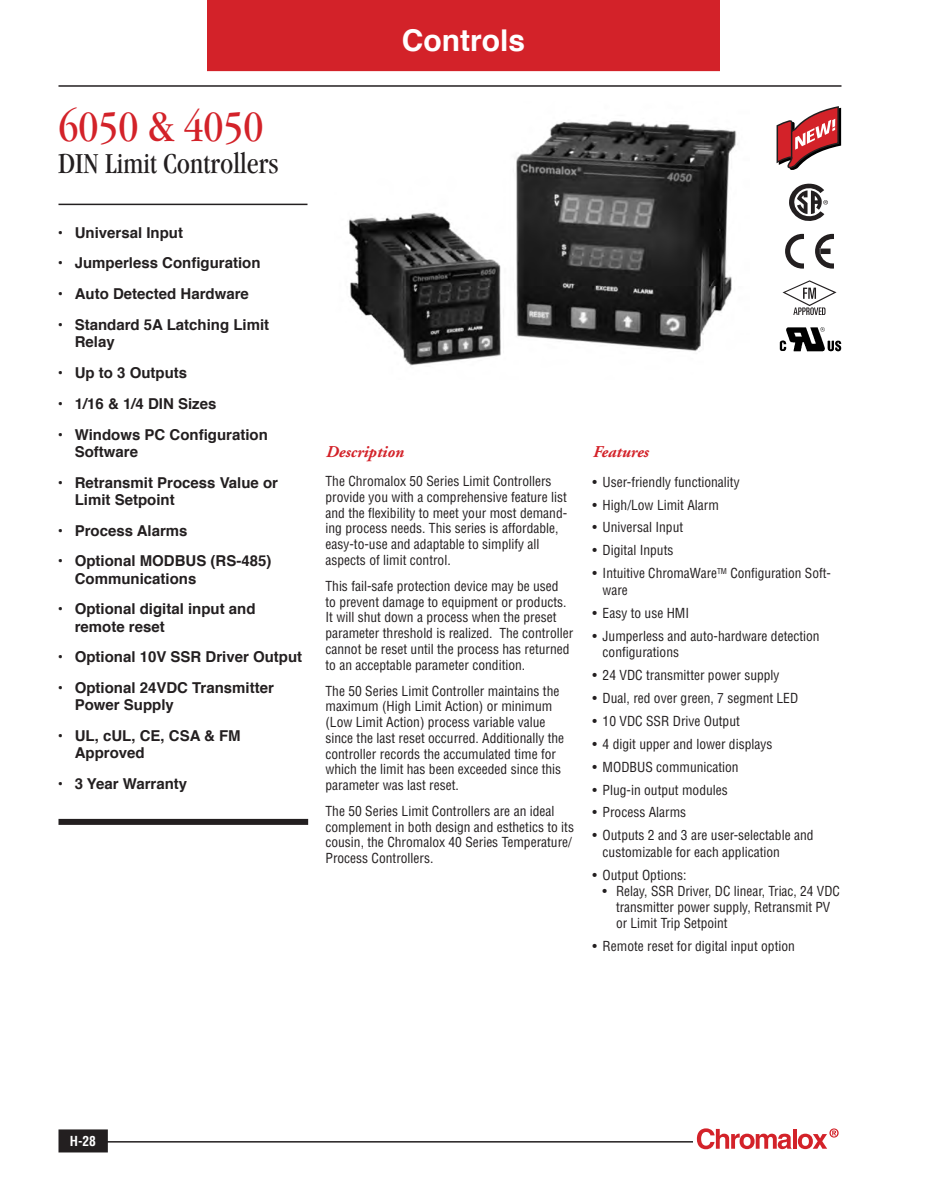
<style>
.page{position:relative;width:927px;height:1184px;background:#fff}
.page>*{position:absolute;margin:0;border:0;box-sizing:border-box;transform-origin:0 0}
.t1{font:condensed 45px "Garamond";color:#d32229}
.t2{font:condensed 30px "Garamond";color:#231f20}
.t3{font:700 30px "Helvetica";color:#fff}
.t4{font:italic 700 16.5px "Adobe Garamond";color:#d32229}
.t5{font:700 15px/17.2px "Helvetica";color:#231f20}
.t6{font:condensed 13.5px/15.8px "Helvetica";color:#231f20}
.t7{font:700 condensed 13.5px "Helvetica";color:#fff}
</style>
<div class="page">
<div style="left:59px;top:1130px;width:48px;height:21px;background:#231f20"></div>
<div style="left:58px;top:1129px;width:50px;height:23px;border:2px solid #231f20"></div>
<svg style="left:697px;top:1128px;width:95px;height:21px"></svg>
<hr style="left:793px;top:1128px;width:4px;height:20px;background:#d32229">
<svg style="left:798px;top:1128px;width:41px;height:21px"></svg>
<hr style="left:58px;top:85px;width:784px;height:2px;background:#231f20">
<hr style="left:104px;top:1141px;width:589px;height:1px;background:#231f20">
<div style="left:207px;top:0;width:513px;height:71px;background:#d32229"></div>
<hr style="left:58px;top:204px;width:250px;height:1px;background:#231f20">
<svg style="left:789px;top:183px;width:39px;height:38px"></svg>
<svg style="left:785px;top:234px;width:19px;height:34px"></svg>
<svg style="left:815px;top:234px;width:19px;height:34px"></svg>
<div style="left:58px;top:819px;width:250px;height:6px;background:#231f20"></div>
<svg style="left:783px;top:280px;width:54px;height:35px"></svg>
<img style="left:779px;top:327px;width:63px;height:25px">
<img style="left:348px;top:121px;width:390px;height:245px">
<svg style="left:776px;top:106px;width:66px;height:64px"></svg>
<p class="t1" style="left:58px;top:102px;width:206px">6050 &amp; 4050</p>
<p class="t2" style="left:58px;top:147px;width:221px">DIN Limit Controllers</p>
<p class="t5" style="left:58px;top:224px;width:127px">• Universal Input</p>
<p class="t5" style="left:58px;top:255px;width:204px">• Jumperless Configuration</p>
<p class="t5" style="left:58px;top:285px;width:193px">• Auto Detected Hardware</p>
<p class="t5" style="left:75px;top:316px;width:196px;text-indent:-17px">• Standard 5A Latching Limit<br>Relay</p>
<p class="t5" style="left:58px;top:364px;width:131px">• Up to 3 Outputs</p>
<p class="t5" style="left:58px;top:395px;width:160px">• 1/16 &amp; 1/4 DIN Sizes</p>
<p class="t5" style="left:75px;top:426px;width:195px;text-indent:-17px">• Windows PC Configuration<br>Software</p>
<p class="t5" style="left:75px;top:474px;width:205px;text-indent:-17px">• Retransmit Process Value or<br>Limit Setpoint</p>
<p class="t5" style="left:58px;top:522px;width:131px">• Process Alarms</p>
<p class="t5" style="left:75px;top:552px;width:198px;text-indent:-17px">• Optional MODBUS (RS-485)<br>Communications</p>
<p class="t5" style="left:75px;top:600px;width:182px;text-indent:-17px">• Optional digital input and remote reset</p>
<p class="t5" style="left:58px;top:648px;width:246px">• Optional 10V SSR Driver Output</p>
<p class="t5" style="left:75px;top:679px;width:201px;text-indent:-17px">• Optional 24VDC Transmitter<br>Power Supply</p>
<p class="t5" style="left:75px;top:727px;width:168px;text-indent:-17px">• UL, cUL, CE, CSA &amp; FM<br>Approved</p>
<p class="t5" style="left:58px;top:775px;width:131px">• 3 Year Warranty</p>
<h2 class="t3" style="left:402px;top:16px;width:125px">Controls</h2>
<p class="t4" style="left:326px;top:442px;width:79px">Description</p>
<p class="t6" style="left:326px;top:473px;width:243px">The Chromalox 50 Series Limit Controllers provide you with a comprehensive feature list and the flexibility to meet your most demand&shy;ing process needs. This series is affordable, easy-to-use and adaptable to simplify all aspects of limit control.</p>
<p class="t6" style="left:326px;top:578px;width:249px">This fail-safe protection device may be used<br>to prevent damage to equipment or products.<br>It will shut down a process when the preset parameter threshold is realized. The controller cannot be reset until the process has returned to an acceptable parameter condition.</p>
<p class="t6" style="left:326px;top:682px;width:240px">The 50 Series Limit Controller maintains the maximum (High Limit Action) or minimum (Low Limit Action) process variable value since the last reset occurred. Additionally the controller records the accumulated time for which the limit has been exceeded since this parameter was last reset.</p>
<p class="t6" style="left:326px;top:803px;width:250px">The 50 Series Limit Controllers are an ideal complement in both design and esthetics to its cousin, the Chromalox 40 Series Temperature/ Process Controllers.</p>
<p class="t4" style="left:592px;top:442px;width:57px">Features</p>
<p class="t6" style="left:592px;top:473px;width:149px">• User-friendly functionality</p>
<p class="t6" style="left:593px;top:496px;width:128px">• High/Low Limit Alarm</p>
<p class="t6" style="left:592px;top:519px;width:92px">• Universal Input</p>
<p class="t6" style="left:592px;top:542px;width:82px">• Digital Inputs</p>
<p class="t6" style="left:603px;top:565px;width:230px;line-height:16.2px;text-indent:-10px">• Intuitive ChromaWare<sup>TM</sup> Configuration Soft&shy;ware</p>
<p class="t6" style="left:592px;top:604px;width:98px">• Easy to use HMI</p>
<p class="t6" style="left:603px;top:627px;width:219px;line-height:16.2px;text-indent:-10px">• Jumperless and auto-hardware detection configurations</p>
<p class="t6" style="left:592px;top:666px;width:189px">• 24 VDC transmitter power supply</p>
<p class="t6" style="left:592px;top:689px;width:207px">• Dual, red over green, 7 segment LED</p>
<p class="t6" style="left:592px;top:712px;width:149px">• 10 VDC SSR Drive Output</p>
<p class="t6" style="left:592px;top:735px;width:181px">• 4 digit upper and lower displays</p>
<p class="t6" style="left:592px;top:758px;width:148px">• MODBUS communication</p>
<p class="t6" style="left:592px;top:781px;width:137px">• Plug-in output modules</p>
<p class="t6" style="left:592px;top:804px;width:95px">• Process Alarms</p>
<p class="t6" style="left:603px;top:827px;width:212px;line-height:16.2px;text-indent:-10px">• Outputs 2 and 3 are user-selectable and customizable for each application</p>
<p class="t6" style="left:592px;top:866px;width:96px">• Output Options:</p>
<p class="t6" style="left:616px;top:882px;width:225px;line-height:16.2px;text-indent:-13px">• Relay, SSR Driver, DC linear, Triac, 24 VDC transmitter power supply, Retransmit PV or Limit Trip Setpoint</p>
<p class="t6" style="left:592px;top:938px;width:204px">• Remote reset for digital input option</p>
<p class="t7" style="left:70px;top:1132px;width:28px">H-28</p>
</div>
